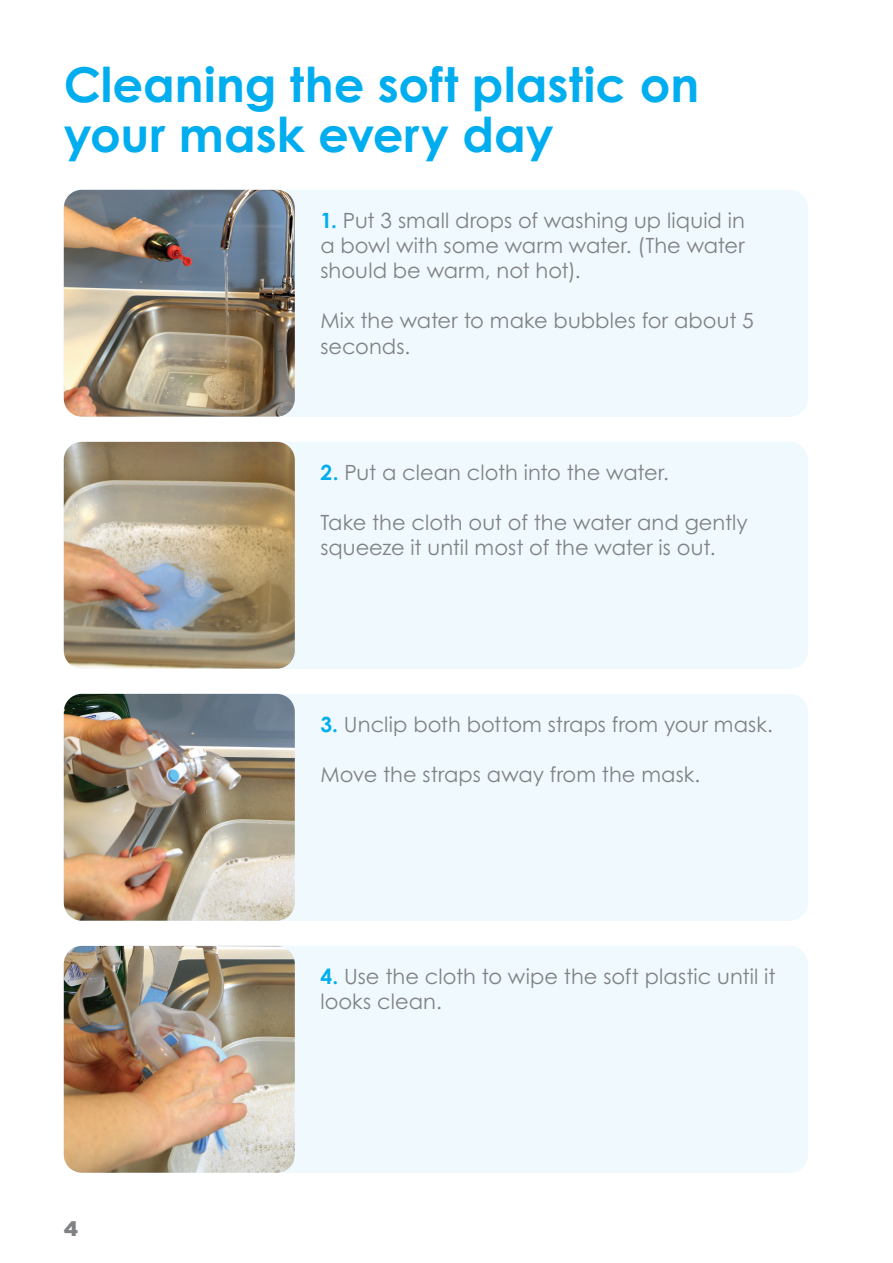
<style>
.page{position:relative;width:893px;height:1263px;background:#fff}
.page>*{position:absolute;margin:0;border:0;box-sizing:border-box;transform-origin:0 0}
.t1{font:700 48px/50.4px "Century Gothic Pro";color:#00aeef}
.t2{font:21px/25.2px "Century Gothic Pro";letter-spacing:.005em;color:#808285}
.t3{font:900 21px "Gotham";color:#808285}
.s1{font-weight:700;color:#00aeef}
</style>
<div class="page">
<div style="left:64px;top:190px;width:743px;height:226px;background:#f0f9fd;border-radius:18px"></div>
<img style="left:64px;top:190px;width:231px;height:227px">
<div style="left:64px;top:442px;width:743px;height:226px;background:#f0f9fd;border-radius:18px"></div>
<img style="left:64px;top:442px;width:231px;height:227px">
<div style="left:64px;top:694px;width:743px;height:226px;background:#f0f9fd;border-radius:18px"></div>
<div style="left:64px;top:946px;width:743px;height:226px;background:#f0f9fd;border-radius:18px"></div>
<img style="left:64px;top:694px;width:231px;height:227px">
<img style="left:64px;top:946px;width:231px;height:227px">
<h1 class="t1" style="left:64px;top:58px;width:637px">Cleaning the soft plastic on your mask every day</h1>
<p class="t2" style="left:320px;top:207px;width:426px;text-align:justify"><span class="s1">1.</span> Put 3 small drops of washing up liquid in a bowl with some warm water. (The water should be warm, not hot).</p>
<p class="t2" style="left:320px;top:308px;width:435px">Mix the water to make bubbles for about 5 seconds.</p>
<p class="t2" style="left:320px;top:459px;width:350px"><span class="s1">2.</span> Put a clean cloth into the water.</p>
<p class="t2" style="left:320px;top:510px;width:429px">Take the cloth out of the water and gently squeeze it until most of the water is out.</p>
<p class="t2" style="left:320px;top:711px;width:454px"><span class="s1">3.</span> Unclip both bottom straps from your mask.</p>
<p class="t2" style="left:320px;top:762px;width:382px">Move the straps away from the mask.</p>
<p class="t3" style="left:64px;top:1216px;width:16px">4</p>
<p class="t2" style="left:320px;top:963px;width:457px"><span class="s1">4.</span> Use the cloth to wipe the soft plastic until it looks clean.</p>
</div>
